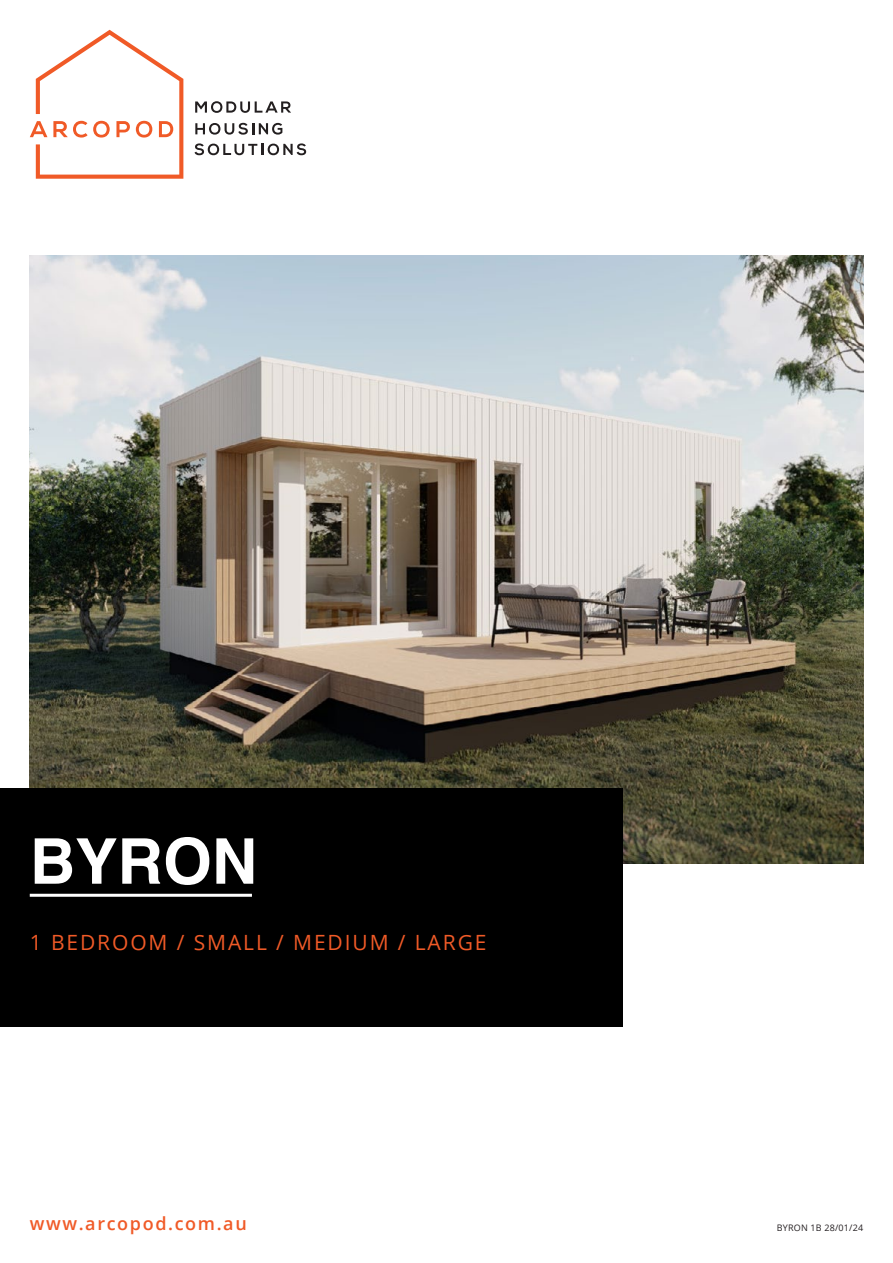
<style>
.page{position:relative;width:893px;height:1263px;background:#fff}
.page>*{position:absolute;margin:0;border:0;box-sizing:border-box;transform-origin:0 0}
.t1{font:700 63px "Helvetica";color:#fff}
.t2{font:21px "Open Sans";letter-spacing:.09em;color:#f05a27}
.t3{font:600 18px "Open Sans";letter-spacing:.09em;color:#f05a27}
.t4{font:9px "Open Sans";letter-spacing:.02em;color:#241f21}
</style>
<div class="page">
<img style="left:30px;top:255px;width:833px;height:608px">
<svg style="left:195px;top:101px;width:96px;height:12px"></svg>
<svg style="left:195px;top:143px;width:111px;height:12px"></svg>
<svg style="left:195px;top:123px;width:87px;height:12px"></svg>
<svg style="left:30px;top:30px;width:153px;height:149px"></svg>
<div style="left:0;top:788px;width:623px;height:238px;background:#000"></div>
<hr style="left:30px;top:894px;width:222px;height:3px;background:#fff">
<h1 class="t1" style="left:30px;top:823px;width:229px">BYRON</h1>
<p class="t2" style="left:30px;top:928px;width:458px">1 BEDROOM / SMALL / MEDIUM / LARGE</p>
<p class="t3" style="left:30px;top:1211px;width:219px">www.arcopod.com.au</p>
<p class="t4" style="left:777px;top:1221px;width:88px">BYRON 1B 28/01/24</p>
</div>
